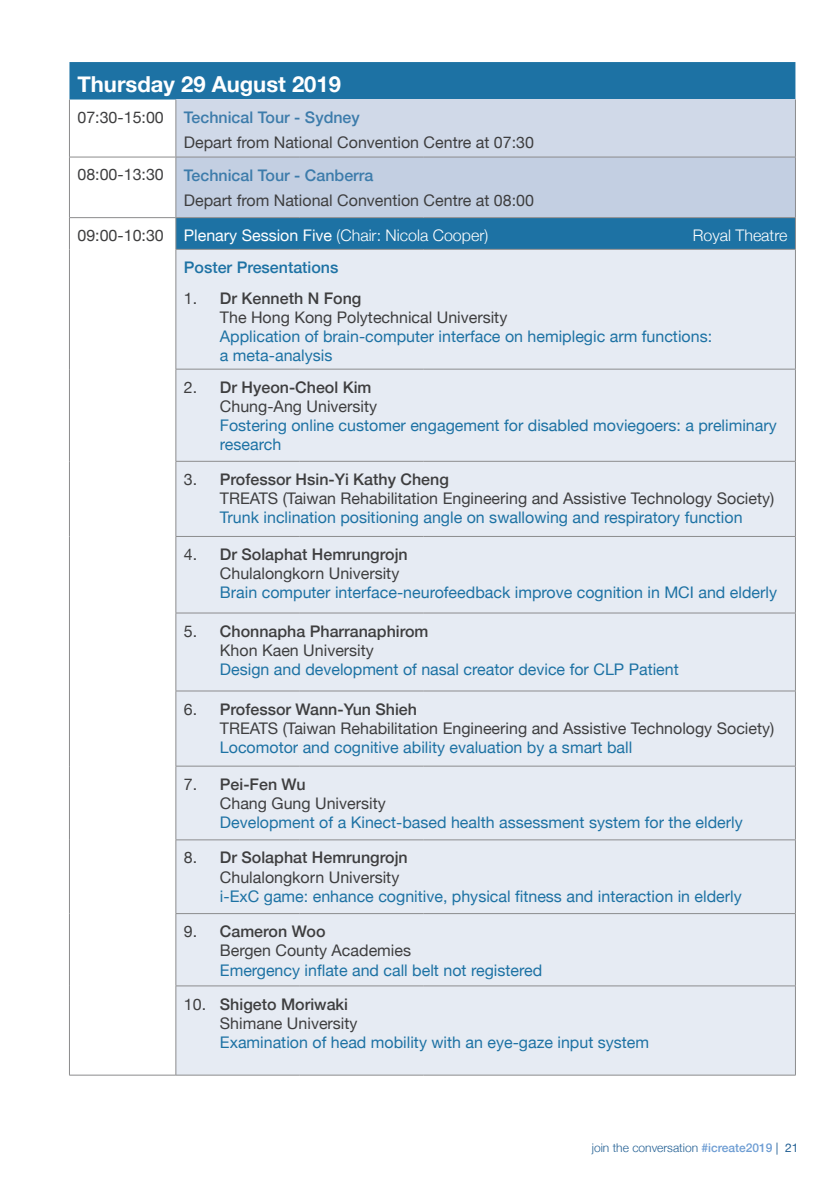
<style>
.page{position:relative;width:840px;height:1191px;background:#fff}
.page>*{position:absolute;margin:0;border:0;box-sizing:border-box;transform-origin:0 0}
.t1{font:700 22px "Helvetica Neue";color:#fff}
.Numbers{font:16px/19.2px "Helvetica Neue";color:#1d72a4}
.Numbers-2{font:16px/19.2px "Helvetica Neue";color:#3e3e3f}
.t2{font:300 16px "Helvetica Neue";color:#fff}
.t3{font:500 16px "Helvetica Neue";color:#3d7cab}
.t4{font:500 16px "Helvetica Neue";color:#1d72a4}
.t5{font:300 12px "Helvetica Neue";color:#225f93}
.s1{font-weight:400}
.s2{color:#3e3e3f}
.s3{font-weight:500;color:#3e3e3f}
.s4{font-weight:500}
.s5{color:#1d72a4}
.s6{font-weight:500;color:#6e9dd3}
</style>
<div class="page">
<svg style="left:69px;top:62px;width:726px;height:187px;fill:#1d72a4"></svg>
<div style="left:176px;top:99px;width:619px;height:58px;background:#d0d9e8"></div>
<div style="left:176px;top:157px;width:619px;height:61px;background:#c3cfe2"></div>
<div style="left:176px;top:250px;width:618px;height:824px;background:#e6ebf3"></div>
<hr style="left:69px;top:99px;width:1px;height:58px;background:#8c8c8d">
<hr style="left:175px;top:99px;width:1px;height:58px;background:#8c8c8d">
<hr style="left:794px;top:99px;width:1px;height:58px;background:#8c8c8d">
<hr style="left:69px;top:157px;width:107px;height:1px;background:#8c8c8d">
<hr style="left:69px;top:157px;width:1px;height:60px;background:#8c8c8d">
<hr style="left:176px;top:157px;width:123px;height:1px;background:#8c8c8d">
<hr style="left:175px;top:157px;width:1px;height:60px;background:#8c8c8d">
<hr style="left:299px;top:157px;width:124px;height:1px;background:#8c8c8d">
<hr style="left:423px;top:157px;width:372px;height:1px;background:#8c8c8d">
<hr style="left:794px;top:157px;width:1px;height:60px;background:#8c8c8d">
<hr style="left:69px;top:217px;width:107px;height:1px;background:#8c8c8d">
<hr style="left:69px;top:218px;width:1px;height:31px;background:#8c8c8d">
<hr style="left:176px;top:217px;width:123px;height:1px;background:#8c8c8d">
<hr style="left:175px;top:218px;width:1px;height:31px;background:#8c8c8d">
<hr style="left:299px;top:217px;width:124px;height:1px;background:#8c8c8d">
<hr style="left:423px;top:217px;width:372px;height:1px;background:#8c8c8d">
<hr style="left:794px;top:218px;width:1px;height:31px;background:#8c8c8d">
<hr style="left:69px;top:249px;width:1px;height:120px;background:#8c8c8d">
<hr style="left:175px;top:249px;width:124px;height:1px;background:#8c8c8d">
<hr style="left:175px;top:250px;width:1px;height:119px;background:#8c8c8d">
<hr style="left:299px;top:249px;width:124px;height:1px;background:#8c8c8d">
<hr style="left:423px;top:249px;width:372px;height:1px;background:#8c8c8d">
<hr style="left:794px;top:250px;width:1px;height:119px;background:#8c8c8d">
<hr style="left:69px;top:369px;width:1px;height:92px;background:#8c8c8d">
<hr style="left:175px;top:369px;width:124px;height:1px;background:#8c8c8d">
<hr style="left:175px;top:369px;width:1px;height:92px;background:#8c8c8d">
<hr style="left:299px;top:369px;width:124px;height:1px;background:#8c8c8d">
<hr style="left:423px;top:369px;width:372px;height:1px;background:#8c8c8d">
<hr style="left:794px;top:369px;width:1px;height:92px;background:#8c8c8d">
<hr style="left:69px;top:461px;width:1px;height:75px;background:#8c8c8d">
<hr style="left:175px;top:461px;width:124px;height:1px;background:#8c8c8d">
<hr style="left:175px;top:461px;width:1px;height:75px;background:#8c8c8d">
<hr style="left:299px;top:461px;width:124px;height:1px;background:#8c8c8d">
<hr style="left:423px;top:461px;width:372px;height:1px;background:#8c8c8d">
<hr style="left:794px;top:461px;width:1px;height:75px;background:#8c8c8d">
<hr style="left:69px;top:536px;width:1px;height:77px;background:#8c8c8d">
<hr style="left:175px;top:536px;width:124px;height:1px;background:#8c8c8d">
<hr style="left:175px;top:537px;width:1px;height:76px;background:#8c8c8d">
<hr style="left:299px;top:536px;width:124px;height:1px;background:#8c8c8d">
<hr style="left:423px;top:536px;width:372px;height:1px;background:#8c8c8d">
<hr style="left:794px;top:537px;width:1px;height:76px;background:#8c8c8d">
<hr style="left:69px;top:613px;width:1px;height:78px;background:#8c8c8d">
<hr style="left:175px;top:612px;width:124px;height:1px;background:#8c8c8d">
<hr style="left:175px;top:613px;width:1px;height:77px;background:#8c8c8d">
<hr style="left:299px;top:612px;width:124px;height:1px;background:#8c8c8d">
<hr style="left:423px;top:612px;width:372px;height:1px;background:#8c8c8d">
<hr style="left:794px;top:613px;width:1px;height:77px;background:#8c8c8d">
<hr style="left:69px;top:691px;width:1px;height:75px;background:#8c8c8d">
<hr style="left:175px;top:690px;width:124px;height:1px;background:#8c8c8d">
<hr style="left:175px;top:691px;width:1px;height:75px;background:#8c8c8d">
<hr style="left:299px;top:690px;width:124px;height:1px;background:#8c8c8d">
<hr style="left:423px;top:690px;width:372px;height:1px;background:#8c8c8d">
<hr style="left:794px;top:691px;width:1px;height:75px;background:#8c8c8d">
<hr style="left:69px;top:766px;width:1px;height:74px;background:#8c8c8d">
<hr style="left:175px;top:766px;width:124px;height:1px;background:#8c8c8d">
<hr style="left:175px;top:766px;width:1px;height:73px;background:#8c8c8d">
<hr style="left:299px;top:766px;width:124px;height:1px;background:#8c8c8d">
<hr style="left:423px;top:766px;width:372px;height:1px;background:#8c8c8d">
<hr style="left:794px;top:766px;width:1px;height:73px;background:#8c8c8d">
<hr style="left:69px;top:840px;width:1px;height:73px;background:#8c8c8d">
<hr style="left:175px;top:839px;width:124px;height:1px;background:#8c8c8d">
<hr style="left:175px;top:840px;width:1px;height:73px;background:#8c8c8d">
<hr style="left:299px;top:839px;width:124px;height:1px;background:#8c8c8d">
<hr style="left:423px;top:839px;width:372px;height:1px;background:#8c8c8d">
<hr style="left:794px;top:840px;width:1px;height:73px;background:#8c8c8d">
<hr style="left:69px;top:913px;width:1px;height:73px;background:#8c8c8d">
<hr style="left:175px;top:913px;width:124px;height:1px;background:#8c8c8d">
<hr style="left:175px;top:914px;width:1px;height:71px;background:#8c8c8d">
<hr style="left:299px;top:913px;width:124px;height:1px;background:#8c8c8d">
<hr style="left:423px;top:913px;width:372px;height:1px;background:#8c8c8d">
<hr style="left:794px;top:914px;width:1px;height:71px;background:#8c8c8d">
<hr style="left:69px;top:986px;width:1px;height:88px;background:#8c8c8d">
<hr style="left:175px;top:985px;width:124px;height:1px;background:#8c8c8d">
<hr style="left:175px;top:986px;width:1px;height:88px;background:#8c8c8d">
<hr style="left:299px;top:985px;width:124px;height:1px;background:#8c8c8d">
<hr style="left:423px;top:985px;width:372px;height:1px;background:#8c8c8d">
<hr style="left:794px;top:986px;width:1px;height:88px;background:#8c8c8d">
<hr style="left:69px;top:1074px;width:107px;height:1px;background:#8c8c8d">
<hr style="left:176px;top:1074px;width:123px;height:1px;background:#8c8c8d">
<hr style="left:299px;top:1074px;width:124px;height:1px;background:#8c8c8d">
<hr style="left:423px;top:1074px;width:372px;height:1px;background:#8c8c8d">
<p class="t1" style="left:77px;top:66px;width:265px">Thursday 29 August 2019</p>
<p class="Numbers-2" style="left:77px;top:108px;width:88px">07:30-15:00</p>
<p class="t3" style="left:184px;top:105px;width:177px">Technical Tour - Sydney</p>
<p class="Numbers-2" style="left:184px;top:134px;width:351px">Depart from National Convention Centre at 07:30</p>
<p class="Numbers-2" style="left:77px;top:166px;width:88px">08:00-13:30</p>
<p class="t3" style="left:184px;top:162px;width:191px">Technical Tour - Canberra</p>
<p class="Numbers-2" style="left:184px;top:191px;width:351px">Depart from National Convention Centre at 08:00</p>
<p class="Numbers-2" style="left:77px;top:226px;width:88px">09:00-10:30</p>
<p class="t2" style="left:184px;top:222px;width:306px"><span class="s1">Plenary Session Five</span> (Chair: Nicola Cooper)</p>
<p class="t2" style="left:692px;top:222px;width:96px">Royal Theatre</p>
<p class="t4" style="left:184px;top:254px;width:156px">Poster Presentations</p>
<p class="Numbers" style="left:220px;top:289px;width:493px;text-indent:-36px"><span class="s2">1.</span> <span class="s3">Dr Kenneth N Fong<br></span><span class="s2">The Hong Kong Polytechnical University<br></span>Application of brain-computer interface on hemiplegic arm functions: a meta-analysis</p>
<p class="Numbers" style="left:220px;top:378px;width:558px;text-indent:-36px"><span class="s2">2.</span> <span class="s3">Dr Hyeon-Cheol Kim<br></span><span class="s2">Chung-Ang University<br></span>Fostering online customer engagement for disabled moviegoers: a preliminary research</p>
<p class="Numbers-2" style="left:220px;top:470px;width:555px;text-indent:-36px">3. <span class="s4">Professor Hsin-Yi Kathy Cheng<br></span>TREATS (Taiwan Rehabilitation Engineering and Assistive Technology Society)<br><span class="s5">Trunk inclination positioning angle on swallowing and respiratory function</span></p>
<p class="Numbers" style="left:220px;top:545px;width:558px;text-indent:-36px"><span class="s2">4.</span> <span class="s3">Dr Solaphat Hemrungrojn<br></span><span class="s2">Chulalongkorn University<br></span>Brain computer interface-neurofeedback improve cognition in MCI and elderly</p>
<p class="Numbers" style="left:220px;top:622px;width:460px;text-indent:-36px"><span class="s2">5.</span> <span class="s3">Chonnapha Pharranaphirom<br></span><span class="s2">Khon Kaen University<br></span>Design and development of nasal creator device for CLP Patient</p>
<p class="Numbers-2" style="left:220px;top:700px;width:555px;text-indent:-36px">6. <span class="s4">Professor Wann-Yun Shieh<br></span>TREATS (Taiwan Rehabilitation Engineering and Assistive Technology Society)<br><span class="s5">Locomotor and cognitive ability evaluation by a smart ball</span></p>
<p class="Numbers" style="left:220px;top:775px;width:524px;text-indent:-36px"><span class="s2">7.</span> <span class="s3">Pei-Fen Wu<br></span><span class="s2">Chang Gung University<br></span>Development of a Kinect-based health assessment system for the elderly</p>
<p class="Numbers" style="left:220px;top:849px;width:523px;text-indent:-36px"><span class="s2">8.</span> <span class="s3">Dr Solaphat Hemrungrojn<br></span><span class="s2">Chulalongkorn University<br></span>i-ExC game: enhance cognitive, physical fitness and interaction in elderly</p>
<p class="Numbers" style="left:220px;top:922px;width:323px;text-indent:-36px"><span class="s2">9.</span> <span class="s3">Cameron Woo<br></span><span class="s2">Bergen County Academies<br></span>Emergency inflate and call belt not registered</p>
<p class="Numbers" style="left:220px;top:995px;width:430px;text-indent:-36px"><span class="s2">10.</span> <span class="s3">Shigeto Moriwaki<br></span><span class="s2">Shimane University<br></span>Examination of head mobility with an eye-gaze input system</p>
<p class="t5" style="left:591px;top:1138px;width:208px">join the conversation <span class="s6">#icreate2019</span> <span class="s1">| 21</span></p>
</div>
